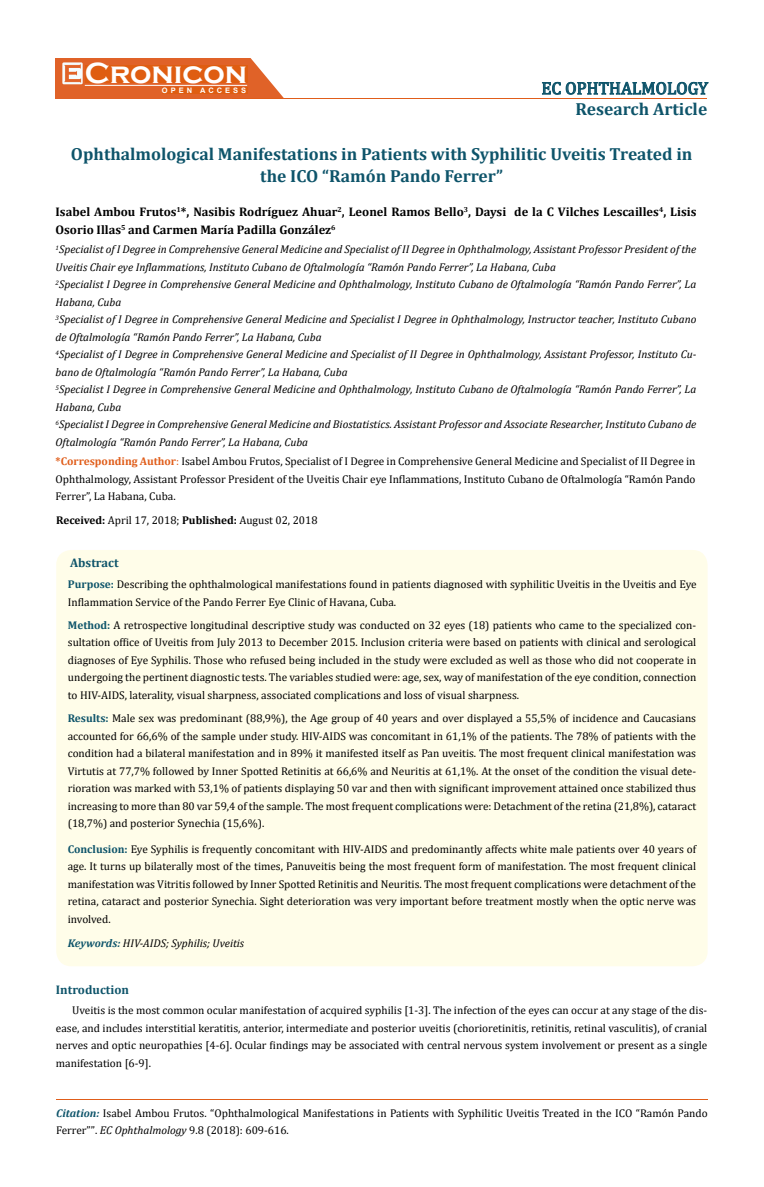
<style>
.page{position:relative;width:764px;height:1187px;background:#fff}
.page>*{position:absolute;margin:0;border:0;box-sizing:border-box;transform-origin:0 0}
.t1{font:700 30px "Copperplate Gothic";color:#fff}
.t2{font:700 17.5px/22.5px "Cambria";color:#0e546a;text-align:center}
.t3{font:17.5px "Cambria";color:#0e546a}
.t4{font:700 12.5px/17.5px "Cambria";color:#000}
.t5{font:700 12.5px "Cambria";color:#0e546a}
.t6{font:11.25px/17.5px "Cambria";color:#000;text-align:justify}
.t7{font:italic 11.25px/17.5px "Cambria";color:#000}
.t8{font:700 7.5px "Arial";letter-spacing:.4em;color:#fff}
.s1{font-weight:700;color:#e05d1a}
.s2{color:#e05d1a}
.s3{font-weight:700}
.s4{font-weight:700;color:#0e546a}
.s5{font-weight:700;font-style:italic;color:#0e546a}
.s6{font-size:11.12px}
.s7{font-style:italic}
</style>
<div class="page">
<div style="left:56px;top:58px;width:242px;height:41px;background:#e06228"></div>
<svg style="left:250px;top:58px;width:48px;height:40px"></svg>
<img style="left:62px;top:62px;width:21px;height:22px">
<div style="left:85px;top:66px;width:162px;height:17px;background:#df5d11"></div>
<div style="left:162px;top:87px;width:85px;height:6px;background:#df5d11"></div>
<svg style="left:542px;top:82px;width:166px;height:13px"></svg>
<hr style="left:85px;top:85px;width:162px;height:1px;background:#fff">
<hr style="left:232px;top:98px;width:475px;height:1px;background:#e05d1a">
<hr style="left:56px;top:1098px;width:651px;height:1px;background:#e05d1a">
<div style="left:56px;top:550px;width:651px;height:416px;background:#fffde9;border-radius:15px"></div>
<h1 class="t1" style="left:85px;top:56px;width:164px">Cronicon</h1>
<p class="t8" style="left:162px;top:85px;width:86px">OPEN ACCESS</p>
<h2 class="t3" style="left:541px;top:78px;width:168px">EC OPHTHALMOLOGY</h2>
<h2 class="t2" style="left:575px;top:97px;width:133px">Research Article</h2>
<h2 class="t2" style="left:71px;top:142px;width:623px">Ophthalmological Manifestations in Patients with Syphilitic Uveitis Treated in the ICO “Ramón Pando Ferrer”</h2>
<p class="t4" style="left:56px;top:203px;width:642px">Isabel Ambou Frutos<sup>1</sup>*, Nasibis Rodríguez Ahuar<sup>2</sup>, Leonel Ramos Bello<sup>3</sup>, Daysi de la C Vilches Lescailles<sup>4</sup>, Lisis<br>Osorio Illas<sup>5</sup> and Carmen María Padilla González<sup>6</sup></p>
<p class="t7" style="left:56px;top:240px;width:642px"><sup>1</sup>Specialist of I Degree in Comprehensive General Medicine and Specialist of II Degree in Ophthalmology, Assistant Professor President of the Uveitis Chair eye Inflammations, Instituto Cubano de Oftalmología “Ramón Pando Ferrer”, La Habana, Cuba<br><sup>2</sup>Specialist I Degree in Comprehensive General Medicine and Ophthalmology, Instituto Cubano de Oftalmología “Ramón Pando Ferrer”, La Habana, Cuba<br><sup>3</sup>Specialist of I Degree in Comprehensive General Medicine and Specialist I Degree in Ophthalmology, Instructor teacher, Instituto Cubano de Oftalmología “Ramón Pando Ferrer”, La Habana, Cuba<br><sup>4</sup>Specialist of I Degree in Comprehensive General Medicine and Specialist of II Degree in Ophthalmology, Assistant Professor, Instituto Cu&shy;bano de Oftalmología “Ramón Pando Ferrer”, La Habana, Cuba<br><sup>5</sup>Specialist I Degree in Comprehensive General Medicine and Ophthalmology, Instituto Cubano de Oftalmología “Ramón Pando Ferrer”, La Habana, Cuba<br><sup>6</sup>Specialist I Degree in Comprehensive General Medicine and Biostatistics. Assistant Professor and Associate Researcher, Instituto Cubano de Oftalmología “Ramón Pando Ferrer”, La Habana, Cuba</p>
<p class="t6" style="left:56px;top:452px;width:641px"><span class="s1">*Corresponding Author</span><span class="s2">:</span> Isabel Ambou Frutos, Specialist of I Degree in Comprehensive General Medicine and Specialist of II Degree in Ophthalmology, Assistant Professor President of the Uveitis Chair eye Inflammations, Instituto Cubano de Oftalmología “Ramón Pando Ferrer”, La Habana, Cuba.</p>
<p class="t6" style="left:56px;top:511px;width:263px"><span class="s3">Received:</span> April 17, 2018; <span class="s3">Published:</span> August 02, 2018</p>
<p class="t5" style="left:70px;top:553px;width:50px">Abstract</p>
<p class="t6" style="left:68px;top:575px;width:630px"><span class="s4">Purpose:</span> Describing the ophthalmological manifestations found in patients diagnosed with syphilitic Uveitis in the Uveitis and Eye<br>Inflammation Service of the Pando Ferrer Eye Clinic of Havana, Cuba.</p>
<p class="t6" style="left:68px;top:616px;width:630px"><span class="s4">Method:</span> A retrospective longitudinal descriptive study was conducted on 32 eyes (18) patients who came to the specialized con&shy;sultation office of Uveitis from July 2013 to December 2015. Inclusion criteria were based on patients with clinical and serological diagnoses of Eye Syphilis. Those who refused being included in the study were excluded as well as those who did not cooperate in undergoing the pertinent diagnostic tests. The variables studied were: age, sex, way of manifestation of the eye condition, connection to HIV-AIDS, laterality, visual sharpness, associated complications and loss of visual sharpness.</p>
<p class="t6" style="left:68px;top:709px;width:630px"><span class="s4">Results:</span> Male sex was predominant (88,9%), the Age group of 40 years and over displayed a 55,5% of incidence and Caucasians accounted for 66,6% of the sample under study. HIV-AIDS was concomitant in 61,1% of the patients. The 78% of patients with the condition had a bilateral manifestation and in 89% it manifested itself as Pan uveitis. The most frequent clinical manifestation was Virtutis at 77,7% followed by Inner Spotted Retinitis at 66,6% and Neuritis at 61,1%. At the onset of the condition the visual dete&shy;rioration was marked with 53,1% of patients displaying 50 var and then with significant improvement attained once stabilized thus increasing to more than 80 var 59,4 of the sample. The most frequent complications were: Detachment of the retina (21,8%), cataract (18,7%) and posterior Synechia (15,6%).</p>
<p class="t6" style="left:68px;top:840px;width:630px"><span class="s4">Conclusion:</span> Eye Syphilis is frequently concomitant with HIV-AIDS and predominantly affects white male patients over 40 years of age. It turns up bilaterally most of the times, Panuveitis being the most frequent form of manifestation. The most frequent clinical manifestation was Vitritis followed by Inner Spotted Retinitis and Neuritis. The most frequent complications were detachment of the retina, cataract and posterior Synechia. Sight deterioration was very important before treatment mostly when the optic nerve was involved.</p>
<p class="t7" style="left:68px;top:934px;width:178px"><span class="s4">Keywords:</span> HIV-AIDS; Syphilis; Uveitis</p>
<p class="t5" style="left:56px;top:980px;width:75px">Introduction</p>
<p class="t6" style="left:56px;top:1001px;width:653px;text-indent:16px">Uveitis is the most common ocular manifestation of acquired syphilis [1-3]. The infection of the eyes can occur at any stage of the dis&shy;ease, and includes interstitial keratitis, anterior, intermediate and posterior uveitis (chorioretinitis, retinitis, retinal vasculitis), of cranial nerves and optic neuropathies [4-6]. Ocular findings may be associated with central nervous system involvement or present as a single manifestation [6-9].</p>
<p class="t6" style="left:56px;top:1103px;width:653px"><span class="s5">Citation:</span> Isabel Ambou Frutos. “Ophthalmological Manifestations in Patients with Syphilitic Uveitis Treated in the ICO “Ramón Pando<br>Ferrer””<span class="s6">.</span> <span class="s7">EC Ophthalmology</span> <span class="s6">9</span>.8 (2018): 609-616.</p>
</div>
